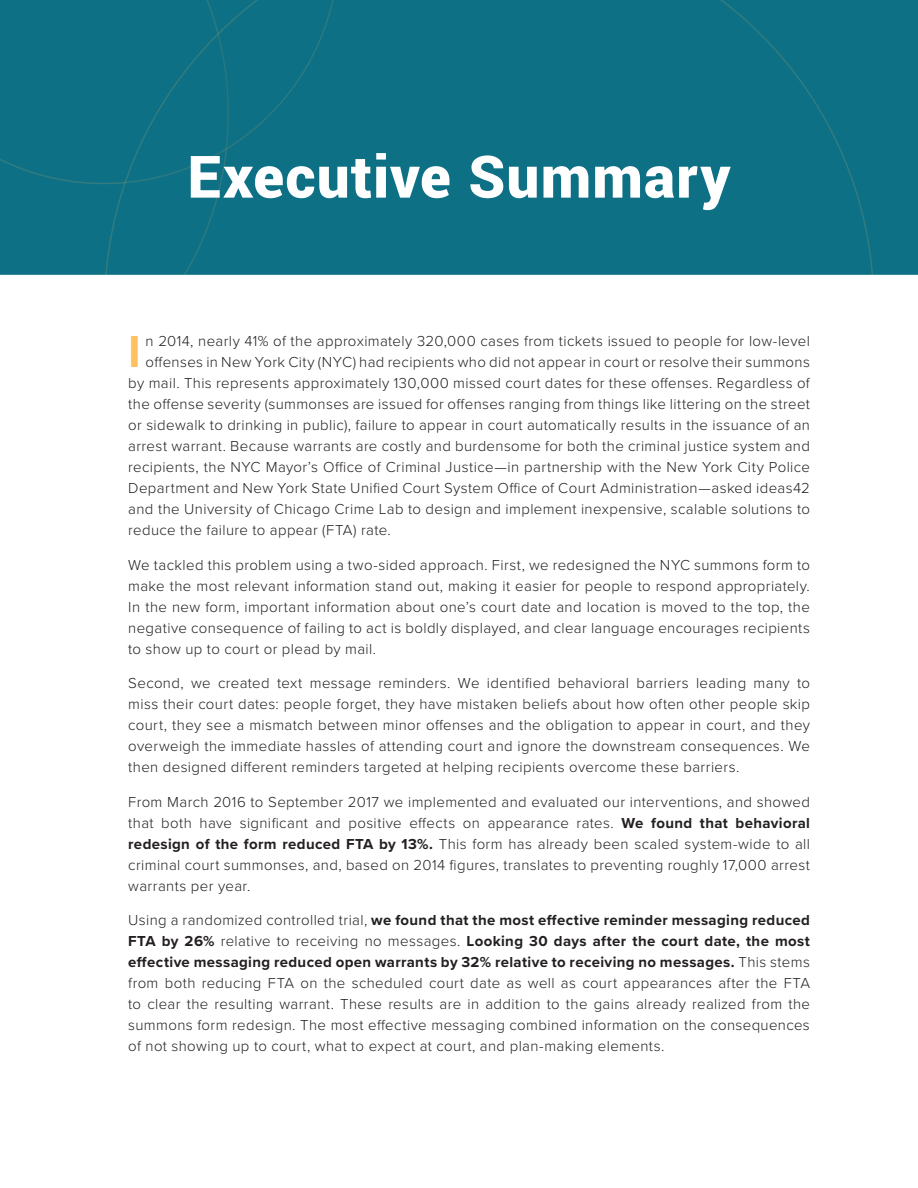
<style>
.page{position:relative;width:918px;height:1188px;background:#fff}
.page>*{position:absolute;margin:0;border:0;box-sizing:border-box;transform-origin:0 0}
.t1{font:900 58.5px "Roboto";letter-spacing:.02em;color:#fff}
.t2{font:700 46.5px "Proxima Nova";color:#fdc25f}
.t3{font:300 15px/21px "Proxima Nova";letter-spacing:.025em;color:#231f20;text-align:justify}
.s1{font-weight:700}
</style>
<div class="page">
<div style="left:874px;top:0;width:44px;height:275px;background:#0e7085"></div>
<div style="left:0;top:184px;width:104px;height:91px;background:#0e7085"></div>
<div style="left:0;top:0;width:104px;height:184px;background:#0e7085"></div>
<div style="left:104px;top:0;width:770px;height:275px;background:#0e7085"></div>
<h1 class="t1" style="left:188px;top:136px;width:544px">Executive Summary</h1>
<h2 class="t2" style="left:128px;top:317px;width:14px">I</h2>
<p class="t3" style="left:146px;top:330px;width:666px">n 2014, nearly 41% of the approximately 320,000 cases from tickets issued to people for low-level</p>
<p class="t3" style="left:146px;top:351px;width:666px">offenses in New York City (NYC) had recipients who did not appear in court or resolve their summons</p>
<p class="t3" style="left:128px;top:372px;width:683px">by mail. This represents approximately 130,000 missed court dates for these offenses. Regardless of</p>
<p class="t3" style="left:128px;top:393px;width:683px">the offense severity (summonses are issued for offenses ranging from things like littering on the street</p>
<p class="t3" style="left:128px;top:414px;width:683px">or sidewalk to drinking in public), failure to appear in court automatically results in the issuance of an</p>
<p class="t3" style="left:128px;top:435px;width:683px">arrest warrant. Because warrants are costly and burdensome for both the criminal justice system and</p>
<p class="t3" style="left:128px;top:456px;width:683px">recipients, the NYC Mayor’s Office of Criminal Justice—in partnership with the New York City Police</p>
<p class="t3" style="left:128px;top:477px;width:683px">Department and New York State Unified Court System Office of Court Administration—asked ideas42</p>
<p class="t3" style="left:128px;top:498px;width:683px">and the University of Chicago Crime Lab to design and implement inexpensive, scalable solutions to</p>
<p class="t3" style="left:128px;top:519px;width:264px">reduce the failure to appear (FTA) rate.</p>
<p class="t3" style="left:128px;top:554px;width:683px">We tackled this problem using a two-sided approach. First, we redesigned the NYC summons form to make the most relevant information stand out, making it easier for people to respond appropriately.<br>In the new form, important information about one’s court date and location is moved to the top, the negative consequence of failing to act is boldly displayed, and clear language encourages recipients to show up to court or plead by mail.</p>
<p class="t3" style="left:128px;top:672px;width:683px">Second, we created text message reminders. We identified behavioral barriers leading many to miss their court dates: people forget, they have mistaken beliefs about how often other people skip court, they see a mismatch between minor offenses and the obligation to appear in court, and they overweigh the immediate hassles of attending court and ignore the downstream consequences. We then designed different reminders targeted at helping recipients overcome these barriers.</p>
<p class="t3" style="left:128px;top:791px;width:683px">From March 2016 to September 2017 we implemented and evaluated our interventions, and showed that both have significant and positive effects on appearance rates. <span class="s1">We found that behavioral redesign of the form reduced FTA by 13%.</span> This form has already been scaled system-wide to all criminal court summonses, and, based on 2014 figures, translates to preventing roughly 17,000 arrest warrants per year.</p>
<p class="t3" style="left:128px;top:909px;width:683px">Using a randomized controlled trial, <span class="s1">we found that the most effective reminder messaging reduced FTA by 26%</span> relative to receiving no messages. <span class="s1">Looking 30 days after the court date, the most effective messaging reduced open warrants by 32% relative to receiving no messages.</span> This stems from both reducing FTA on the scheduled court date as well as court appearances after the FTA to clear the resulting warrant. These results are in addition to the gains already realized from the summons form redesign. The most effective messaging combined information on the consequences of not showing up to court, what to expect at court, and plan-making elements.</p>
</div>
